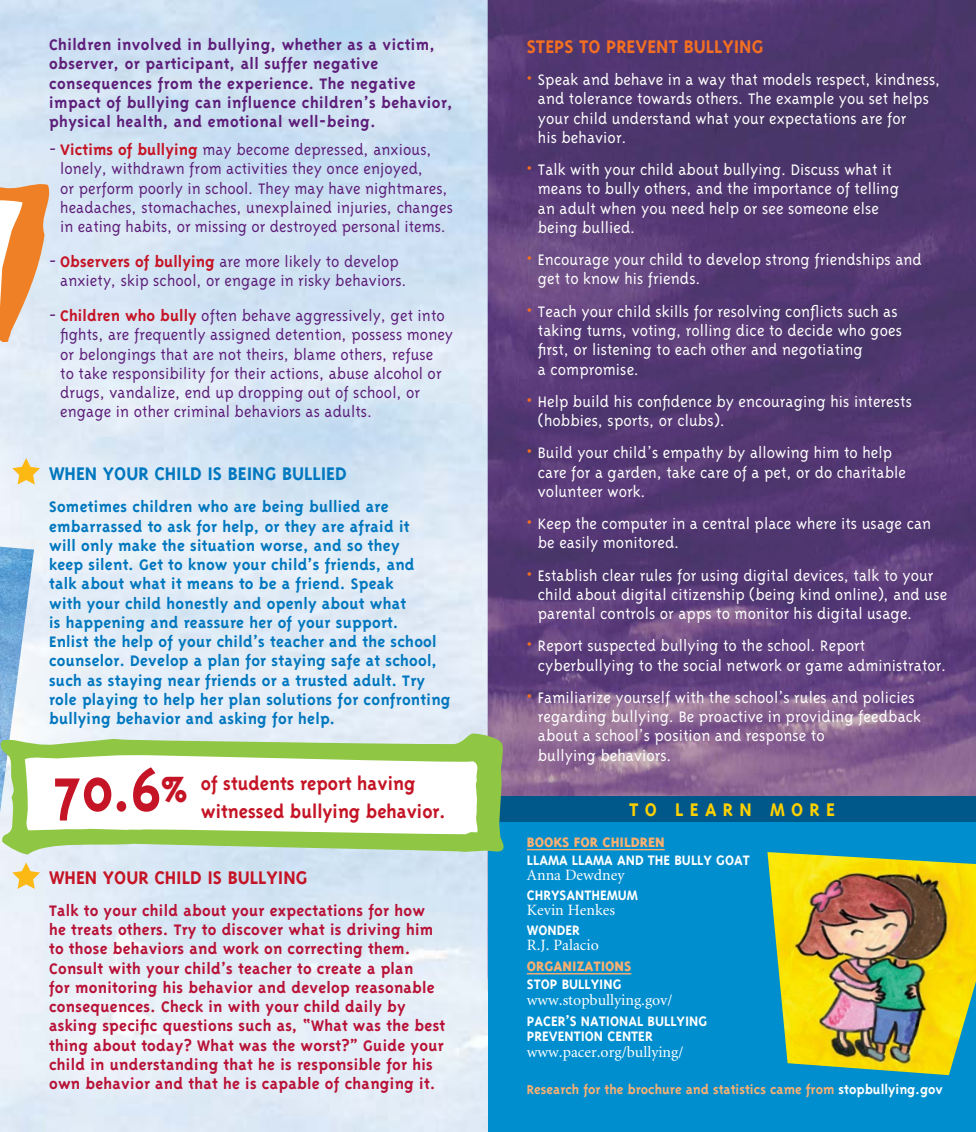
<style>
.page{position:relative;width:976px;height:1132px;background:#fff}
.page>*{position:absolute;margin:0;border:0;box-sizing:border-box;transform-origin:0 0}
.t1{font:700 21px/28px "Triplex";color:#c41425}
.t2{font:700 21px "Triplex";color:#0077be}
.t3{font:700 21px "Triplex";color:#f36f21}
.t4{font:700 21px "Triplex";letter-spacing:.3em;color:#ffd100}
.t5{font:300 17.5px/19.2px "Triplex";letter-spacing:.005em;color:#fff}
.t6{font:300 17.5px/19.2px "Triplex";letter-spacing:.005em;color:#5d1e79}
.t7{font:700 17.5px/19.2px "Triplex";letter-spacing:.015em;color:#0077be}
.t8{font:700 17.5px/19.2px "Triplex";letter-spacing:.015em;color:#b81237}
.t9{font:700 17.5px/19.2px "Triplex";letter-spacing:.025em;color:#5d1e79}
.t10{font:700 15.75px/15.8px "Triplex";color:#fff}
.t11{font:15.75px "Minion";color:#fff}
.t12{font:800 15.75px "Triplex";color:#fab072}
.t13{font:700 14.88px "Triplex";color:#fab072}
.s1{font-weight:700;color:#c41425}
.s2{font-size:70px}
.s3{font-size:42px}
.s4{color:#f36f21}
.s5{color:#fff}
</style>
<div class="page">
<img style="left:488px;top:0;width:488px;height:796px">
<div style="left:488px;top:796px;width:488px;height:336px;background:#008ece"></div>
<div style="left:488px;top:796px;width:488px;height:26px;background:#00588a"></div>
<hr style="left:527px;top:849px;width:138px;height:1px;background:#fab072">
<hr style="left:527px;top:973px;width:104px;height:1px;background:#fab072">
<img style="left:0;top:584px;width:34px;height:497px">
<svg style="left:12px;top:862px;width:28px;height:27px"></svg>
<svg style="left:0;top:733px;width:504px;height:121px"></svg>
<img style="left:767px;top:852px;width:209px;height:223px">
<svg style="left:0;top:0;width:54px;height:584px;background:#dcd8d5"></svg>
<p class="t9" style="left:49px;top:35px;width:405px">Children involved in bullying, whether as a victim, observer, or participant, all suffer negative consequences from the experience. The negative impact of bullying can influence children’s behavior, physical health, and emotional well-being.</p>
<p class="t6" style="left:60px;top:140px;width:394px;text-indent:-11px">- <span class="s1">Victims of bullying</span> may become depressed, anxious, lonely, withdrawn from activities they once enjoyed,<br>or perform poorly in school. They may have nightmares, headaches, stomachaches, unexplained injuries, changes in eating habits, or missing or destroyed personal items.</p>
<p class="t6" style="left:60px;top:252px;width:348px;text-indent:-11px">- <span class="s1">Observers of bullying</span> are more likely to develop anxiety, skip school, or engage in risky behaviors.</p>
<p class="t6" style="left:60px;top:306px;width:394px;text-indent:-11px">- <span class="s1">Children who bully</span> often behave aggressively, get into fights, are frequently assigned detention, possess money or belongings that are not theirs, blame others, refuse<br>to take responsibility for their actions, abuse alcohol or drugs, vandalize, end up dropping out of school, or engage in other criminal behaviors as adults.</p>
<p class="t2" style="left:49px;top:462px;width:299px">WHEN YOUR CHILD IS BEING BULLIED</p>
<p class="t7" style="left:49px;top:497px;width:403px">Sometimes children who are being bullied are embarrassed to ask for help, or they are afraid it<br>will only make the situation worse, and so they<br>keep silent. Get to know your child’s friends, and<br>talk about what it means to be a friend. Speak<br>with your child honestly and openly about what<br>is happening and reassure her of your support.<br>Enlist the help of your child’s teacher and the school counselor. Develop a plan for staying safe at school, such as staying near friends or a trusted adult. Try role playing to help her plan solutions for confronting bullying behavior and asking for help.</p>
<p class="t1" style="left:201px;top:769px;width:246px;text-indent:-148px"><span class="s2">70.6</span><span class="s3">%</span> of students report having witnessed bullying behavior.</p>
<p class="t1" style="left:49px;top:863px;width:260px">WHEN YOUR CHILD IS BULLYING</p>
<p class="t8" style="left:49px;top:900px;width:398px">Talk to your child about your expectations for how he treats others. Try to discover what is driving him to those behaviors and work on correcting them.<br>Consult with your child’s teacher to create a plan<br>for monitoring his behavior and develop reasonable consequences. Check in with your child daily by asking specific questions such as, “What was the best thing about today? What was the worst?” Guide your child in understanding that he is responsible for his own behavior and that he is capable of changing it.</p>
<p class="t3" style="left:527px;top:34px;width:238px">STEPS TO PREVENT BULLYING</p>
<p class="t5" style="left:538px;top:70px;width:404px;text-indent:-11px"><span class="s4">•</span> Speak and behave in a way that models respect, kindness, and tolerance towards others. The example you set helps your child understand what your expectations are for<br>his behavior.</p>
<p class="t5" style="left:538px;top:160px;width:363px;text-indent:-11px"><span class="s4">•</span> Talk with your child about bullying. Discuss what it means to bully others, and the importance of telling an adult when you need help or see someone else being bullied.</p>
<p class="t5" style="left:538px;top:250px;width:386px;text-indent:-11px"><span class="s4">•</span> Encourage your child to develop strong friendships and get to know his friends.</p>
<p class="t5" style="left:538px;top:301px;width:366px;text-indent:-11px"><span class="s4">•</span> Teach your child skills for resolving conflicts such as taking turns, voting, rolling dice to decide who goes first, or listening to each other and negotiating<br>a compromise.</p>
<p class="t5" style="left:538px;top:392px;width:376px;text-indent:-11px"><span class="s4">•</span> Help build his confidence by encouraging his interests (hobbies, sports, or clubs).</p>
<p class="t5" style="left:538px;top:443px;width:370px;text-indent:-11px"><span class="s4">•</span> Build your child’s empathy by allowing him to help care for a garden, take care of a pet, or do charitable volunteer work.</p>
<p class="t5" style="left:538px;top:514px;width:395px;text-indent:-11px"><span class="s4">•</span> Keep the computer in a central place where its usage can be easily monitored.</p>
<p class="t5" style="left:538px;top:565px;width:411px;text-indent:-11px"><span class="s4">•</span> Establish clear rules for using digital devices, talk to your child about digital citizenship (being kind online), and use parental controls or apps to monitor his digital usage.</p>
<p class="t5" style="left:538px;top:636px;width:410px;text-indent:-11px"><span class="s4">•</span> Report suspected bullying to the school. Report cyberbullying to the social network or game administrator.</p>
<p class="t5" style="left:538px;top:688px;width:385px;text-indent:-11px"><span class="s4">•</span> Familiarize yourself with the school’s rules and policies regarding bullying. Be proactive in providing feedback about a school’s position and response to<br>bullying behaviors.</p>
<p class="t4" style="left:629px;top:797px;width:207px">TO LEARN MORE</p>
<p class="t12" style="left:527px;top:833px;width:139px">BOOKS FOR CHILDREN</p>
<p class="t10" style="left:527px;top:852px;width:224px">LLAMA LLAMA AND THE BULLY GOAT</p>
<p class="t11" style="left:527px;top:867px;width:99px">Anna Dewdney</p>
<p class="t10" style="left:527px;top:887px;width:112px">CHRYSANTHEMUM</p>
<p class="t11" style="left:527px;top:902px;width:90px">Kevin Henkes</p>
<p class="t10" style="left:527px;top:922px;width:55px">WONDER</p>
<p class="t11" style="left:527px;top:937px;width:73px">R.J. Palacio</p>
<p class="t12" style="left:527px;top:957px;width:106px">ORGANIZATIONS</p>
<p class="t10" style="left:527px;top:976px;width:96px">STOP BULLYING</p>
<p class="t11" style="left:527px;top:991px;width:147px">www.stopbullying.gov/</p>
<p class="t10" style="left:527px;top:1012px;width:182px">PACER’S NATIONAL BULLYING<br>PREVENTION CENTER</p>
<p class="t11" style="left:527px;top:1044px;width:158px">www.pacer.org/bullying/</p>
<p class="t13" style="left:527px;top:1081px;width:418px">Research for the brochure and statistics came from <span class="s5">stopbullying.gov</span></p>
</div>
